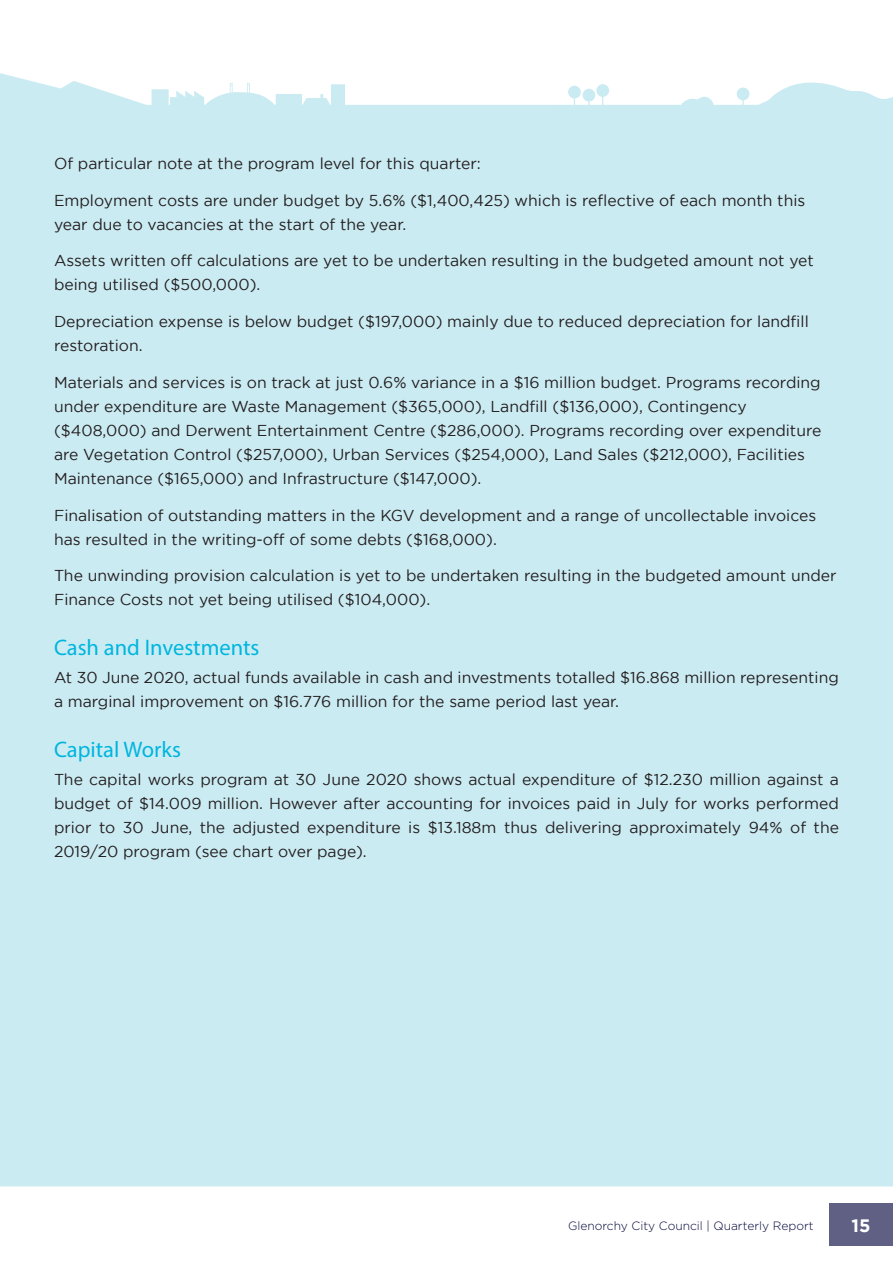
<style>
.page{position:relative;width:893px;height:1263px;background:#fff}
.page>*{position:absolute;margin:0;border:0;box-sizing:border-box;transform-origin:0 0}
.Heading1{font:22.5px "Myriad Pro";color:#00b6de}
.t1{font:700 18px "Gotham";color:#fff}
.Paragraph_1{font:15.75px/24px "Gotham";color:#231f20}
.t2{font:300 12px "Gotham";color:#000539}
</style>
<div class="page">
<div style="left:829px;top:1203px;width:64px;height:43px;background:#606084"></div>
<div style="left:0;top:73px;width:893px;height:1113px;background:#cbebf3"></div>
<p class="Paragraph_1" style="left:54px;top:151px;width:428px">Of particular note at the program level for this quarter:</p>
<p class="Paragraph_1" style="left:54px;top:188px;width:753px">Employment costs are under budget by 5.6% ($1,400,425) which is reflective of each month this year due to vacancies at the start of the year.</p>
<p class="Paragraph_1" style="left:54px;top:249px;width:761px">Assets written off calculations are yet to be undertaken resulting in the budgeted amount not yet being utilised ($500,000).</p>
<p class="Paragraph_1" style="left:54px;top:309px;width:756px">Depreciation expense is below budget ($197,000) mainly due to reduced depreciation for landfill restoration.</p>
<p class="Paragraph_1" style="left:54px;top:370px;width:769px">Materials and services is on track at just 0.6% variance in a $16 million budget. Programs recording under expenditure are Waste Management ($365,000), Landfill ($136,000), Contingency ($408,000) and Derwent Entertainment Centre ($286,000). Programs recording over expenditure are Vegetation Control ($257,000), Urban Services ($254,000), Land Sales ($212,000), Facilities Maintenance ($165,000) and Infrastructure ($147,000).</p>
<p class="Paragraph_1" style="left:54px;top:503px;width:764px">Finalisation of outstanding matters in the KGV development and a range of uncollectable invoices has resulted in the writing-off of some debts ($168,000).</p>
<p class="Paragraph_1" style="left:54px;top:564px;width:784px">The unwinding provision calculation is yet to be undertaken resulting in the budgeted amount under<br>Finance Costs not yet being utilised ($104,000).</p>
<p class="Heading1" style="left:54px;top:633px;width:207px">Cash and Investments</p>
<p class="Paragraph_1" style="left:54px;top:665px;width:786px">At 30 June 2020, actual funds available in cash and investments totalled $16.868 million representing a marginal improvement on $16.776 million for the same period last year.</p>
<p class="Heading1" style="left:54px;top:735px;width:128px">Capital Works</p>
<p class="Paragraph_1" style="left:54px;top:767px;width:786px;text-align:justify">The capital works program at 30 June 2020 shows actual expenditure of $12.230 million against a budget of $14.009 million. However after accounting for invoices paid in July for works performed prior to 30 June, the adjusted expenditure is $13.188m thus delivering approximately 94% of the 2019/20 program (see chart over page).</p>
<p class="t2" style="left:568px;top:1219px;width:247px">Glenorchy City Council | Quarterly Report</p>
<p class="t1" style="left:852px;top:1215px;width:20px">15</p>
</div>
